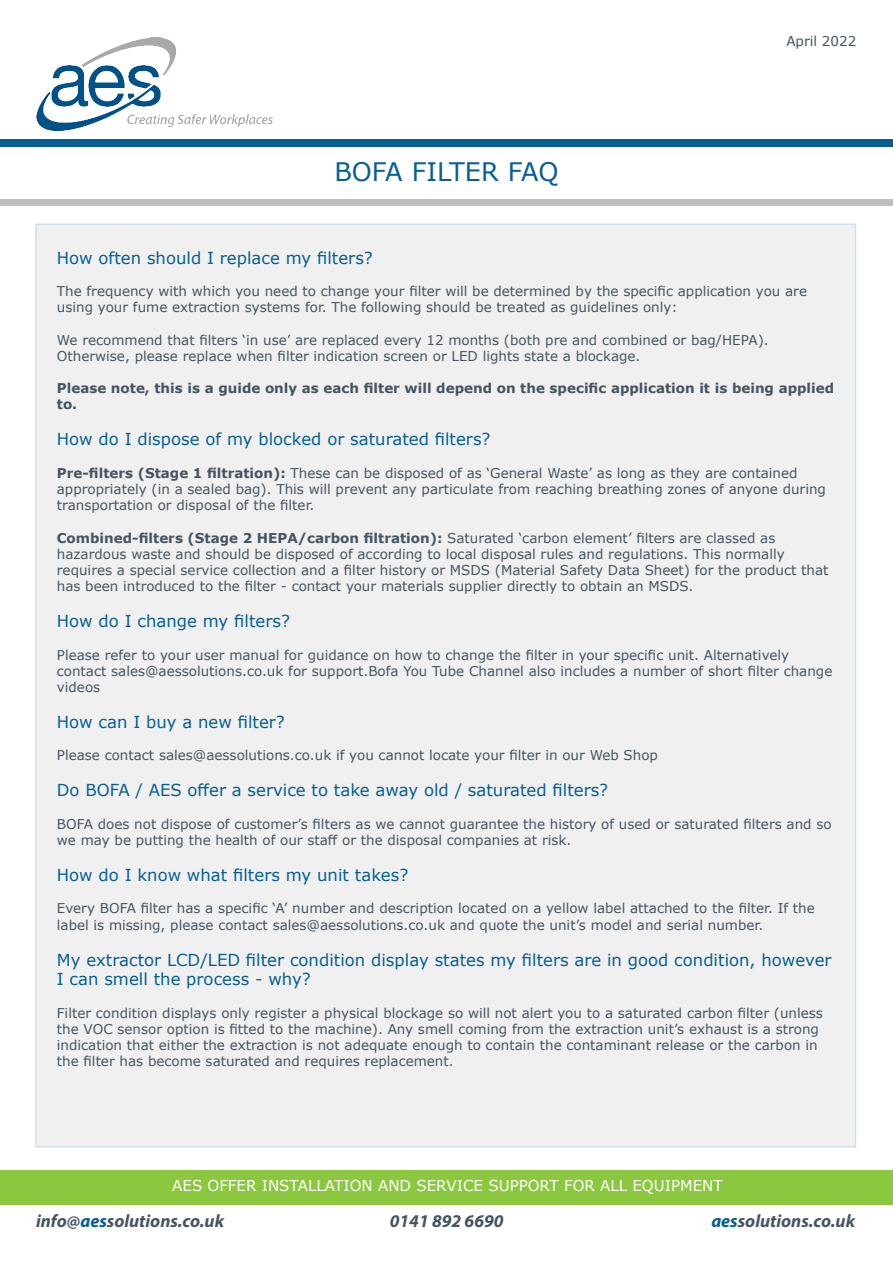
<style>
.page{position:relative;width:893px;height:1263px;background:#fff}
.page>*{position:absolute;margin:0;border:0;box-sizing:border-box;transform-origin:0 0}
.t1{font:25.5px "Verdana";color:#075f91}
.t2{font:italic 700 18px "Myriad Pro";color:#455461}
.t3{font:16.5px/19.8px "Verdana";color:#075f91}
.t4{font:15px "Verdana";color:#fff}
.t5{font:13.5px/16.2px "Verdana";color:#455461}
.t6{font:700 13.5px/16.2px "Verdana";color:#455461}
.s1{font-weight:700}
.s2{font-weight:400}
.s3{color:#075f91}
</style>
<div class="page">
<div style="left:0;top:140px;width:893px;height:7px;background:#075e93"></div>
<div style="left:0;top:199px;width:893px;height:6px;background:#bebebe"></div>
<div style="left:0;top:1170px;width:893px;height:35px;background:#8cc740"></div>
<img style="left:36px;top:37px;width:237px;height:94px">
<div style="left:35px;top:223px;width:821px;height:924px;background:#f0f0f1"></div>
<p class="t1" style="left:334px;top:155px;width:226px">BOFA FILTER FAQ</p>
<p class="t5" style="left:786px;top:33px;width:71px">April 2022</p>
<p class="t3" style="left:57px;top:247px;width:318px">How often should I replace my filters?</p>
<p class="t5" style="left:57px;top:283px;width:752px">The frequency with which you need to change your filter will be determined by the specific application you are using your fume extraction systems for. The following should be treated as guidelines only:</p>
<p class="t5" style="left:57px;top:331px;width:713px">We recommend that filters ‘in use’ are replaced every 12 months (both pre and combined or bag/HEPA).</p>
<p class="t5" style="left:57px;top:348px;width:585px">Otherwise, please replace when filter indication screen or LED lights state a blockage.</p>
<p class="t6" style="left:57px;top:380px;width:779px">Please note, this is a guide only as each filter will depend on the specific application it is being applied to.</p>
<p class="t3" style="left:57px;top:429px;width:435px">How do I dispose of my blocked or saturated filters?</p>
<p class="t5" style="left:57px;top:465px;width:742px"><span class="s1">Pre-filters (Stage 1 filtration):</span> These can be disposed of as ‘General Waste’ as long as they are contained</p>
<p class="t5" style="left:57px;top:481px;width:771px">appropriately (in a sealed bag). This will prevent any particulate from reaching breathing zones of anyone during transportation or disposal of the filter.</p>
<p class="t6" style="left:57px;top:529px;width:720px">Combined-filters (Stage 2 HEPA/carbon filtration): <span class="s2">Saturated ‘carbon element’ filters are classed as</span></p>
<p class="t5" style="left:57px;top:546px;width:729px">hazardous waste and should be disposed of according to local disposal rules and regulations. This normally</p>
<p class="t5" style="left:57px;top:562px;width:773px">requires a special service collection and a filter history or MSDS (Material Safety Data Sheet) for the product that has been introduced to the filter - contact your materials supplier directly to obtain an MSDS.</p>
<p class="t3" style="left:57px;top:611px;width:235px">How do I change my filters?</p>
<p class="t5" style="left:57px;top:646px;width:734px">Please refer to your user manual for guidance on how to change the filter in your specific unit. Alternatively</p>
<p class="t5" style="left:57px;top:663px;width:777px">contact sales@aessolutions.co.uk for support.Bofa You Tube Channel also includes a number of short filter change videos</p>
<p class="t3" style="left:57px;top:712px;width:230px">How can I buy a new filter?</p>
<p class="t5" style="left:57px;top:747px;width:603px">Please contact sales@aessolutions.co.uk if you cannot locate your filter in our Web Shop</p>
<p class="t3" style="left:57px;top:780px;width:553px">Do BOFA / AES offer a service to take away old / saturated filters?</p>
<p class="t5" style="left:57px;top:816px;width:776px">BOFA does not dispose of customer’s filters as we cannot guarantee the history of used or saturated filters and so we may be putting the health of our staff or the disposal companies at risk.</p>
<p class="t3" style="left:57px;top:865px;width:353px">How do I know what filters my unit takes?</p>
<p class="t5" style="left:57px;top:900px;width:759px">Every BOFA filter has a specific ‘A’ number and description located on a yellow label attached to the filter. If the label is missing, please contact sales@aessolutions.co.uk and quote the unit’s model and serial number.</p>
<p class="t3" style="left:57px;top:949px;width:776px">My extractor LCD/LED filter condition display states my filters are in good condition, however<br>I can smell the process - why?</p>
<p class="t5" style="left:57px;top:1005px;width:767px">Filter condition displays only register a physical blockage so will not alert you to a saturated carbon filter (unless the VOC sensor option is fitted to the machine). Any smell coming from the extraction unit’s exhaust is a strong indication that either the extraction is not adequate enough to contain the contaminant release or the carbon in the filter has become saturated and requires replacement.</p>
<p class="t4" style="left:172px;top:1176px;width:552px">AES OFFER INSTALLATION AND SERVICE SUPPORT FOR ALL EQUIPMENT</p>
<p class="t2" style="left:36px;top:1209px;width:190px">info@<span class="s3">aes</span>solutions.co.uk</p>
<p class="t2" style="left:390px;top:1209px;width:115px">0141 892 6690</p>
<p class="t2" style="left:711px;top:1209px;width:145px"><span class="s3">aes</span>solutions.co.uk</p>
</div>
